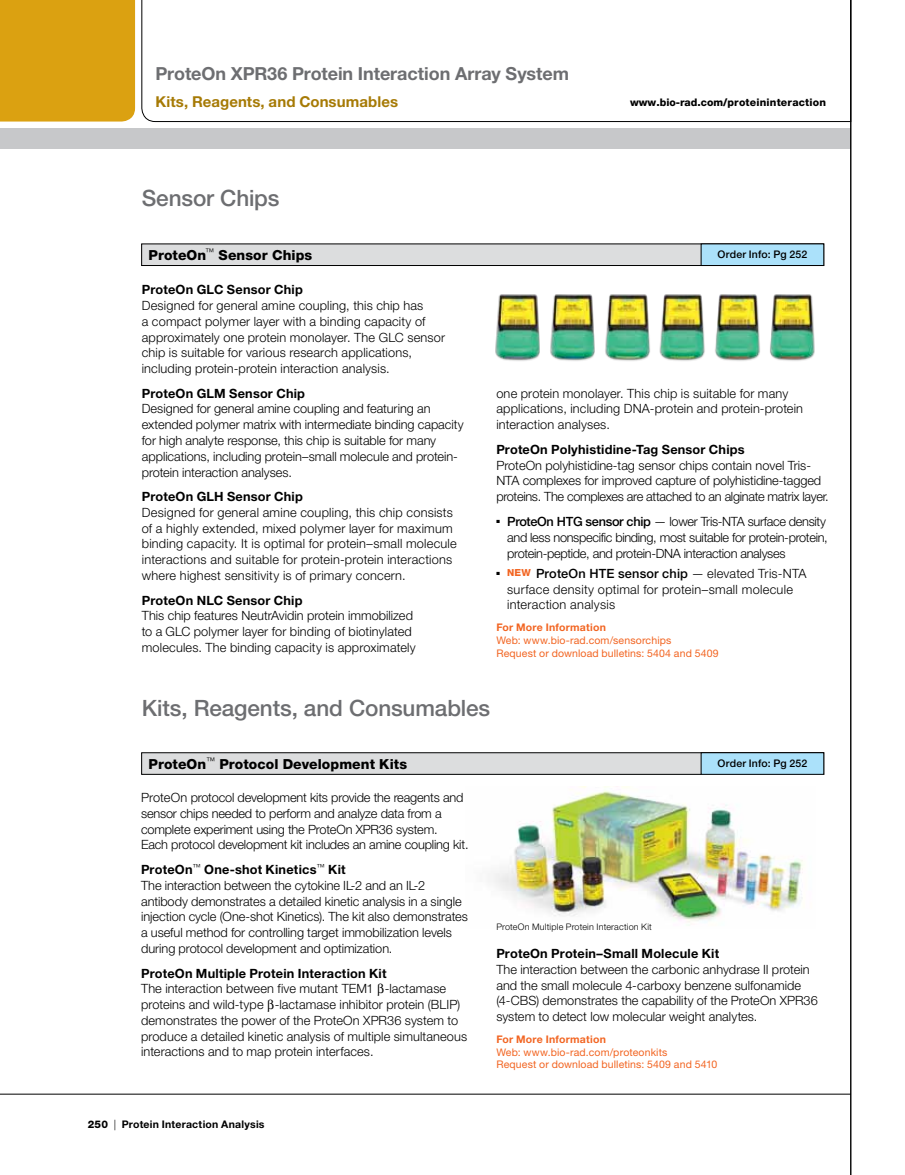
<style>
.page{position:relative;width:905px;height:1175px;background:#fff}
.page>*{position:absolute;margin:0;border:0;box-sizing:border-box;transform-origin:0 0}
.t1{font:500 22.5px "Helvetica Neue LT Std";letter-spacing:-.005em;color:#6d6e71}
.t2{font:700 18px "Helvetica Neue LT Std";letter-spacing:-.005em;color:#6d6e71}
.t3{font:700 15px "Helvetica Neue LT Std";letter-spacing:.005em;color:#a67a05}
.t4{font:800 13.8px "Helvetica Neue LT Std";letter-spacing:.005em;color:#000}
.t5{font:300 12.75px/15.8px "Helvetica Neue LT Std";color:#000}
.t6{font:700 12.75px "Helvetica Neue LT Std";letter-spacing:.015em;color:#000}
.t7{font:300 12.75px/15.8px "Helvetica Neue LT Std";letter-spacing:-.025em;color:#000}
.t8{font:300 12.75px/15.8px "Helvetica Neue LT Std";letter-spacing:.025em;color:#000}
.t9{font:10.5px/12.8px "Helvetica Neue LT Std";letter-spacing:.015em;color:#f26522}
.t10{font:700 10.5px "Helvetica Neue LT Std";letter-spacing:.02em;color:#f26522}
.t11{font:800 10.5px "Helvetica Neue LT Std";letter-spacing:.02em;color:#000}
.t12{font:700 10.5px "Helvetica Neue LT Std";letter-spacing:.02em;color:#000}
.t13{font:500 10.5px "Helvetica Neue LT Std";letter-spacing:.015em;color:#000}
.t14{font:300 9px "Helvetica Neue LT Std";letter-spacing:.02em;color:#000}
.s1{font-weight:500}
.s2{font-weight:800;font-size:9.75px;color:#f26522}
.s3{font-weight:700}
.s4{font-weight:800}
.s5{font-weight:300}
</style>
<div class="page">
<hr style="left:0;top:1093px;width:850px;height:1px;background:#000">
<div style="left:0;top:128px;width:850px;height:21px;background:#c7c8ca"></div>
<div style="left:0;top:0;width:135px;height:122px;background:#dba111"></div>
<hr style="left:850px;top:0;width:1px;height:1174px;background:#000">
<svg style="left:141px;top:0;width:709px;height:122px"></svg>
<img style="left:493px;top:786px;width:310px;height:136px">
<img style="left:495px;top:294px;width:320px;height:67px">
<div style="left:142px;top:244px;width:681px;height:21px;background:#dcddde"></div>
<div style="left:141px;top:244px;width:683px;height:22px;border:1px solid #000"></div>
<div style="left:701px;top:244px;width:122px;height:21px;background:#abe1fa"></div>
<div style="left:701px;top:244px;width:123px;height:22px;border:1px solid #000"></div>
<div style="left:142px;top:752px;width:681px;height:22px;background:#dcddde"></div>
<div style="left:701px;top:752px;width:122px;height:22px;background:#abe1fa"></div>
<div style="left:701px;top:752px;width:123px;height:22px;border:1px solid #000"></div>
<h2 class="t2" style="left:155px;top:62px;width:415px">ProteOn XPR36 Protein Interaction Array System</h2>
<p class="t3" style="left:155px;top:92px;width:244px">Kits, Reagents, and Consumables</p>
<h1 class="t1" style="left:142px;top:184px;width:139px">Sensor Chips</h1>
<p class="t11" style="left:630px;top:96px;width:197px">www.bio-rad.com/proteininteraction</p>
<p class="t4" style="left:148px;top:246px;width:165px">ProteOn<sup>™</sup> Sensor Chips</p>
<p class="t13" style="left:717px;top:248px;width:91px">Order Info: Pg 252</p>
<p class="t6" style="left:142px;top:282px;width:162px">ProteOn GLC Sensor Chip</p>
<p class="t5" style="left:142px;top:297px;width:305px">Designed for general amine coupling, this chip has<br>a compact polymer layer with a binding capacity of approximately one protein monolayer. The GLC sensor chip is suitable for various research applications, including protein-protein interaction analysis.</p>
<p class="t6" style="left:142px;top:385px;width:165px">ProteOn GLM Sensor Chip</p>
<p class="t5" style="left:142px;top:401px;width:323px">Designed for general amine coupling and featuring an extended polymer matrix with intermediate binding capacity for high analyte response, this chip is suitable for many applications, including protein–small molecule and protein&shy;protein interaction analyses.</p>
<p class="t6" style="left:142px;top:489px;width:163px">ProteOn GLH Sensor Chip</p>
<p class="t5" style="left:142px;top:504px;width:316px">Designed for general amine coupling, this chip consists of a highly extended, mixed polymer layer for maximum binding capacity. It is optimal for protein–small molecule interactions and suitable for protein-protein interactions where highest sensitivity is of primary concern.</p>
<p class="t6" style="left:142px;top:592px;width:162px">ProteOn NLC Sensor Chip</p>
<p class="t5" style="left:142px;top:608px;width:275px">This chip features NeutrAvidin protein immobilized to a GLC polymer layer for binding of biotinylated molecules. The binding capacity is approximately</p>
<p class="t5" style="left:496px;top:385px;width:308px">one protein monolayer. This chip is suitable for many applications, including DNA-protein and protein-protein interaction analyses.</p>
<p class="t6" style="left:496px;top:441px;width:250px">ProteOn Polyhistidine-Tag Sensor Chips</p>
<p class="t5" style="left:496px;top:457px;width:334px">ProteOn polyhistidine-tag sensor chips contain novel Tris-<br>NTA complexes for improved capture of polyhistidine-tagged proteins. The complexes are attached to an alginate matrix layer.</p>
<p class="t7" style="left:507px;top:513px;width:322px;text-indent:-11px">■ <span class="s1">ProteOn HTG sensor chip</span> — lower Tris-NTA surface density and less nonspecific binding, most suitable for protein-protein, protein-peptide, and protein-DNA interaction analyses</p>
<p class="t8" style="left:507px;top:565px;width:301px;text-indent:-11px">■ <span class="s2">NEW</span> <span class="s1">ProteOn HTE sensor chip</span> — elevated Tris-NTA surface density optimal for protein–small molecule interaction analysis</p>
<p class="t10" style="left:496px;top:621px;width:111px">For More Information</p>
<p class="t9" style="left:496px;top:633px;width:224px">Web: www.bio-rad.com/sensorchips<br>Request or download bulletins: 5404 and 5409</p>
<h1 class="t1" style="left:142px;top:694px;width:350px">Kits, Reagents, and Consumables</h1>
<p class="t4" style="left:148px;top:755px;width:260px">ProteOn<sup>™</sup> Protocol Development Kits</p>
<p class="t13" style="left:717px;top:757px;width:91px">Order Info: Pg 252</p>
<p class="t5" style="left:141px;top:789px;width:329px">ProteOn protocol development kits provide the reagents and sensor chips needed to perform and analyze data from a complete experiment using the ProteOn XPR36 system.<br>Each protocol development kit includes an amine coupling kit.</p>
<p class="t5" style="left:141px;top:861px;width:328px"><span class="s3">ProteOn</span><sup>™</sup> <span class="s3">One-shot Kinetics</span><sup>™</sup> <span class="s3">Kit<br></span>The interaction between the cytokine IL-2 and an IL-2 antibody demonstrates a detailed kinetic analysis in a single injection cycle (One-shot Kinetics). The kit also demonstrates a useful method for controlling target immobilization levels during protocol development and optimization.</p>
<p class="t6" style="left:141px;top:965px;width:247px">ProteOn Multiple Protein Interaction Kit</p>
<p class="t5" style="left:141px;top:980px;width:327px">The interaction between five mutant TEM1 -lactamase proteins and wild-type -lactamase inhibitor protein (BLIP) demonstrates the power of the ProteOn XPR36 system to produce a detailed kinetic analysis of multiple simultaneous interactions and to map protein interfaces.</p>
<p class="t12" style="left:88px;top:1118px;width:178px"><span class="s4">250</span> <span class="s5">|</span> Protein Interaction Analysis</p>
<p class="t14" style="left:496px;top:920px;width:157px">ProteOn Multiple Protein Interaction Kit</p>
<p class="t6" style="left:496px;top:945px;width:224px">ProteOn Protein–Small Molecule Kit</p>
<p class="t5" style="left:496px;top:961px;width:323px">The interaction between the carbonic anhydrase II protein and the small molecule 4-carboxy benzene sulfonamide (4-CBS) demonstrates the capability of the ProteOn XPR36 system to detect low molecular weight analytes.</p>
<p class="t10" style="left:496px;top:1032px;width:111px">For More Information</p>
<p class="t9" style="left:496px;top:1045px;width:222px">Web: www.bio-rad.com/proteonkits<br>Request or download bulletins: 5409 and 5410</p>
</div>
